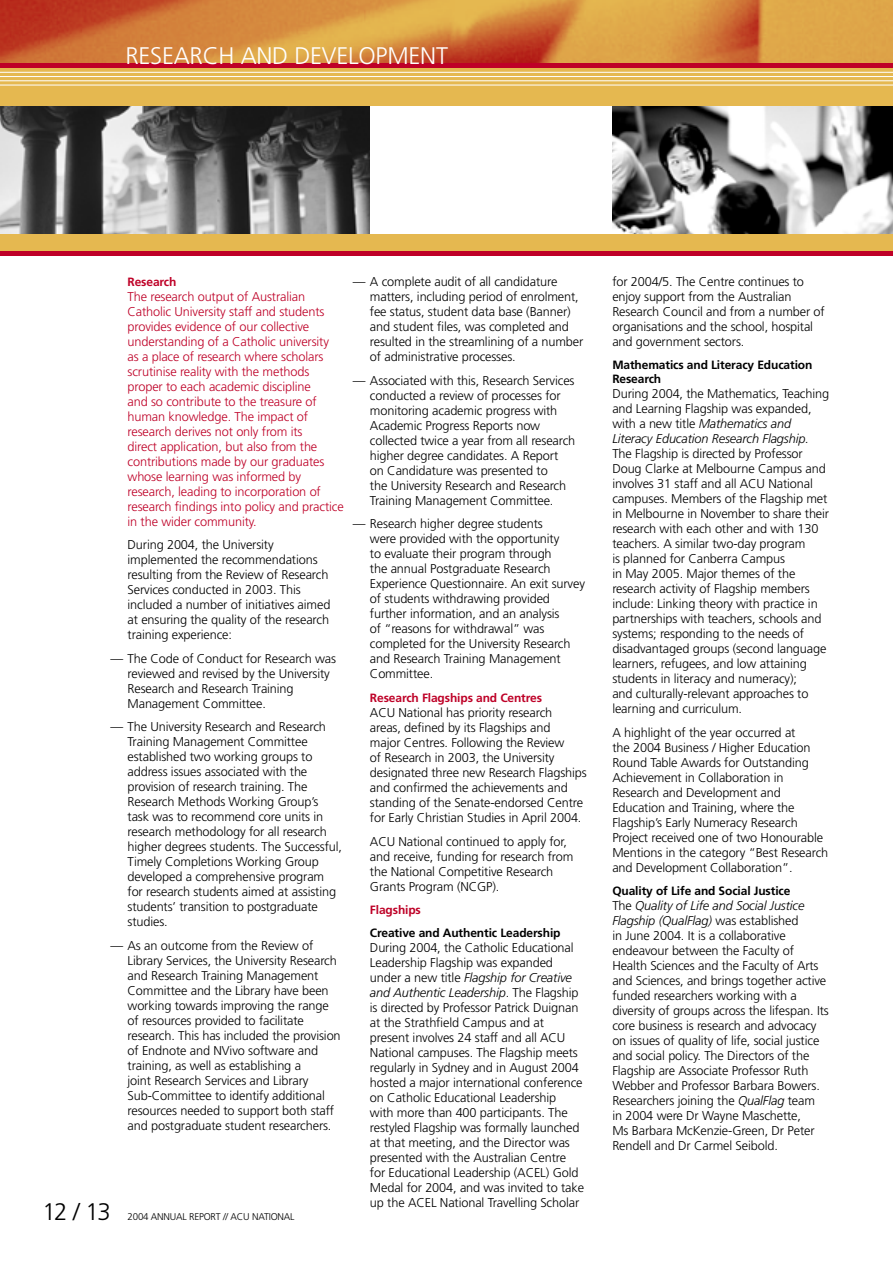
<style>
.page{position:relative;width:893px;height:1263px;background:#fff}
.page>*{position:absolute;margin:0;border:0;box-sizing:border-box;transform-origin:0 0}
.t1{font:300 24px "Frutiger";letter-spacing:-.01em;color:#fff}
.t2{font:300 24px "Frutiger";color:#000}
.t3{font:300 12.75px/15px "Frutiger";letter-spacing:-.01em;color:#000}
.t4{font:300 12.75px/15px "Frutiger";letter-spacing:-.01em;color:#be0027}
.t5{font:700 12px/14.2px "Frutiger";letter-spacing:-.01em;color:#000}
.t6{font:700 12px "Frutiger";letter-spacing:-.01em;color:#be0027}
.t7{font:300 9.75px "Frutiger";letter-spacing:-.02em;color:#000}
.s1{font-style:italic}
</style>
<div class="page">
<div style="left:0;top:0;width:893px;height:255px;background:#e5b850"></div>
<div style="left:370px;top:106px;width:523px;height:128px;background:#fff"></div>
<img style="left:612px;top:106px;width:281px;height:128px">
<img style="left:0;top:0;width:893px;height:64px">
<hr style="left:0;top:64px;width:893px;height:4px;background:#be0027">
<hr style="left:0;top:76px;width:893px;height:1px;background:#fff">
<hr style="left:0;top:80px;width:893px;height:1px;background:#fff">
<hr style="left:0;top:85px;width:893px;height:1px;background:#fff">
<hr style="left:0;top:72px;width:893px;height:1px;background:#fff">
<hr style="left:0;top:251px;width:893px;height:4px;background:#be0027">
<img style="left:0;top:106px;width:370px;height:128px">
<h1 class="t1" style="left:125px;top:42px;width:324px">RESEARCH AND DEVELOPMENT</h1>
<p class="t6" style="left:128px;top:274px;width:50px">Research</p>
<p class="t4" style="left:128px;top:289px;width:218px">The research output of Australian Catholic University staff and students provides evidence of our collective understanding of a Catholic university<br>as a place of research where scholars scrutinise reality with the methods proper to each academic discipline<br>and so contribute to the treasure of human knowledge. The impact of research derives not only from its<br>direct application, but also from the contributions made by our graduates whose learning was informed by research, leading to incorporation of research findings into policy and practice in the wider community.</p>
<p class="t3" style="left:128px;top:537px;width:204px">During 2004, the University implemented the recommendations resulting from the Review of Research Services conducted in 2003. This included a number of initiatives aimed at ensuring the quality of the research training experience:</p>
<p class="t3" style="left:128px;top:651px;width:210px;text-indent:-17px">— The Code of Conduct for Research was reviewed and revised by the University<br>Research and Research Training<br>Management Committee.</p>
<p class="t3" style="left:128px;top:719px;width:216px;text-indent:-17px">— The University Research and Research Training Management Committee established two working groups to address issues associated with the provision of research training. The Research Methods Working Group’s task was to recommend core units in research methodology for all research higher degrees students. The Successful, Timely Completions Working Group developed a comprehensive program for research students aimed at assisting students’ transition to postgraduate studies.</p>
<p class="t3" style="left:128px;top:938px;width:215px;text-indent:-17px">— As an outcome from the Review of Library Services, the University Research and Research Training Management Committee and the Library have been working towards improving the range of resources provided to facilitate research. This has included the provision of Endnote and NVivo software and training, as well as establishing a<br>joint Research Services and Library Sub-Committee to identify additional resources needed to support both staff and postgraduate student researchers.</p>
<h1 class="t2" style="left:43px;top:1198px;width:70px">12 / 13</h1>
<p class="t7" style="left:128px;top:1211px;width:168px">2004 ANNUAL REPORT // ACU NATIONAL</p>
<p class="t3" style="left:370px;top:274px;width:215px;text-indent:-17px">— A complete audit of all candidature matters, including period of enrolment, fee status, student data base (Banner) and student files, was completed and resulted in the streamlining of a number of administrative processes.</p>
<p class="t3" style="left:370px;top:373px;width:207px;text-indent:-17px">— Associated with this, Research Services conducted a review of processes for monitoring academic progress with Academic Progress Reports now collected twice a year from all research higher degree candidates. A Report on Candidature was presented to<br>the University Research and Research Training Management Committee.</p>
<p class="t3" style="left:370px;top:516px;width:217px;text-indent:-17px">— Research higher degree students<br>were provided with the opportunity<br>to evaluate their program through<br>the annual Postgraduate Research Experience Questionnaire. An exit survey of students withdrawing provided further information, and an analysis<br>of “reasons for withdrawal” was completed for the University Research and Research Training Management Committee.</p>
<p class="t6" style="left:370px;top:691px;width:174px">Research Flagships and Centres</p>
<p class="t3" style="left:370px;top:705px;width:218px">ACU National has priority research<br>areas, defined by its Flagships and<br>major Centres. Following the Review<br>of Research in 2003, the University designated three new Research Flagships and confirmed the achievements and standing of the Senate-endorsed Centre for Early Christian Studies in April 2004.</p>
<p class="t3" style="left:370px;top:833px;width:205px">ACU National continued to apply for, and receive, funding for research from the National Competitive Research Grants Program (NCGP).</p>
<p class="t6" style="left:370px;top:903px;width:53px">Flagships</p>
<p class="t5" style="left:370px;top:925px;width:192px">Creative and Authentic Leadership</p>
<p class="t3" style="left:370px;top:940px;width:216px">During 2004, the Catholic Educational Leadership Flagship was expanded under a new title <span class="s1">Flagship for Creative and Authentic Leadership</span>. The Flagship is directed by Professor Patrick Duignan at the Strathfield Campus and at present involves 24 staff and all ACU National campuses. The Flagship meets regularly in Sydney and in August 2004 hosted a major international conference on Catholic Educational Leadership<br>with more than 400 participants. The restyled Flagship was formally launched at that meeting, and the Director was presented with the Australian Centre for Educational Leadership (ACEL) Gold Medal for 2004, and was invited to take up the ACEL National Travelling Scholar</p>
<p class="t3" style="left:612px;top:274px;width:214px">for 2004/5. The Centre continues to enjoy support from the Australian Research Council and from a number of organisations and the school, hospital and government sectors.</p>
<p class="t5" style="left:612px;top:358px;width:202px">Mathematics and Literacy Education<br>Research</p>
<p class="t3" style="left:612px;top:386px;width:218px">During 2004, the Mathematics, Teaching and Learning Flagship was expanded, with a new title <span class="s1">Mathematics and Literacy Education Research Flagship.</span></p>
<p class="t3" style="left:612px;top:446px;width:218px">The Flagship is directed by Professor Doug Clarke at Melbourne Campus and involves 31 staff and all ACU National campuses. Members of the Flagship met in Melbourne in November to share their research with each other and with 130 teachers. A similar two-day program<br>is planned for Canberra Campus<br>in May 2005. Major themes of the research activity of Flagship members include: Linking theory with practice in partnerships with teachers, schools and systems; responding to the needs of disadvantaged groups (second language learners, refugees, and low attaining students in literacy and numeracy);<br>and culturally-relevant approaches to learning and curriculum.</p>
<p class="t3" style="left:612px;top:725px;width:217px">A highlight of the year occurred at<br>the 2004 Business / Higher Education Round Table Awards for Outstanding Achievement in Collaboration in Research and Development and Education and Training, where the Flagship’s Early Numeracy Research Project received one of two Honourable Mentions in the category “Best Research and Development Collaboration”.</p>
<p class="t5" style="left:612px;top:883px;width:180px">Quality of Life and Social Justice</p>
<p class="t3" style="left:612px;top:898px;width:218px">The <span class="s1">Quality of Life and Social Justice Flagship (QualFlag)</span> was established<br>in June 2004. It is a collaborative endeavour between the Faculty of Health Sciences and the Faculty of Arts and Sciences, and brings together active funded researchers working with a diversity of groups across the lifespan. Its core business is research and advocacy on issues of quality of life, social justice and social policy. The Directors of the Flagship are Associate Professor Ruth Webber and Professor Barbara Bowers.<br>Researchers joining the <span class="s1">QualFlag</span> team<br>in 2004 were Dr Wayne Maschette,<br>Ms Barbara McKenzie-Green, Dr Peter Rendell and Dr Carmel Seibold.</p>
</div>
